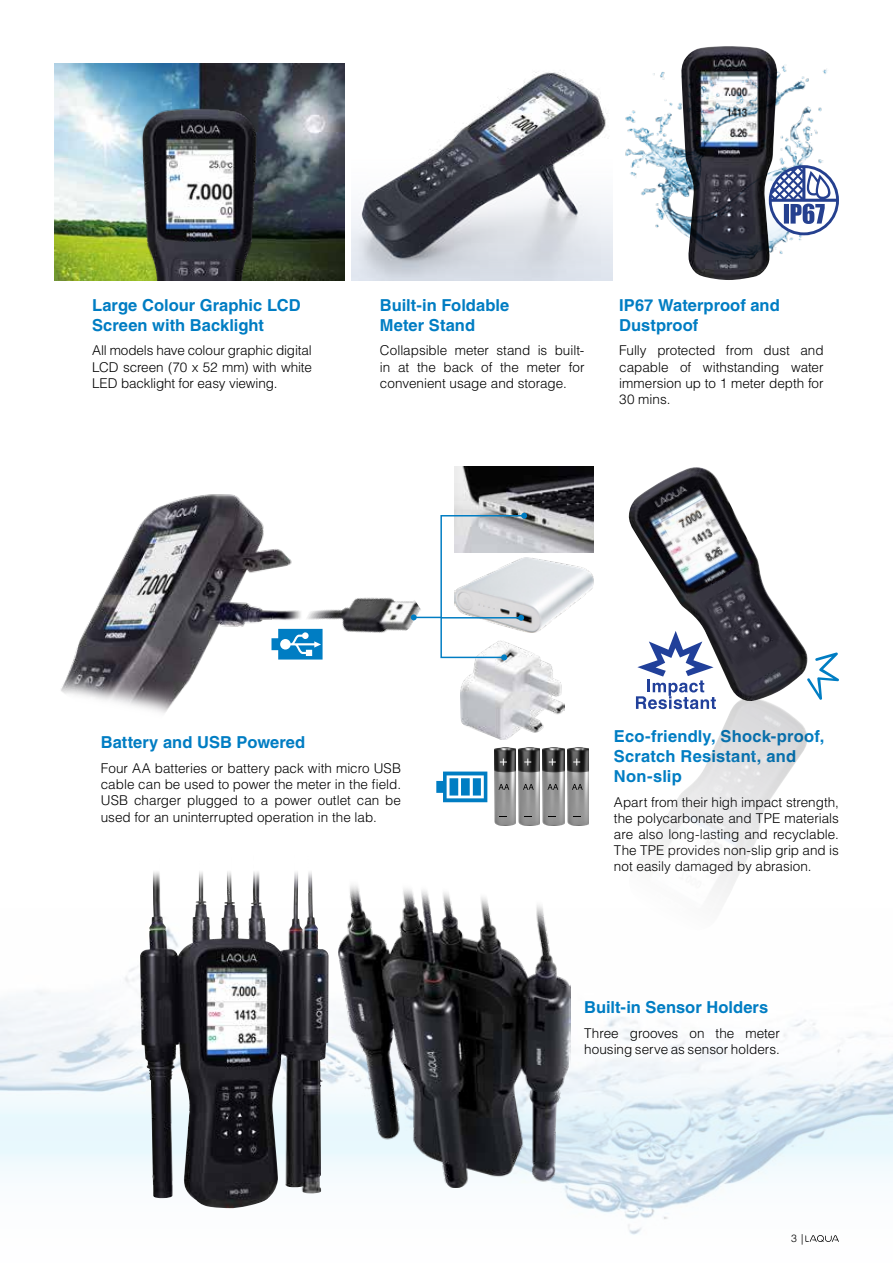
<style>
.page{position:relative;width:893px;height:1263px;background:#fff}
.page>*{position:absolute;margin:0;border:0;box-sizing:border-box;transform-origin:0 0}
.t1{font:700 16.5px/19.8px "Helvetica LT Std";letter-spacing:.005em;color:#007dc3}
.t2{font:300 13.5px/16.2px "Helvetica LT Std";color:#000;text-align:justify}
.t3{font:300 10.5px "Helvetica LT Std";color:#000}
</style>
<div class="page">
<img style="left:0;top:908px;width:893px;height:327px">
<svg style="left:0;top:1050px;width:1px;height:185px"></svg>
<svg style="left:805px;top:1235px;width:34px;height:7px"></svg>
<img style="left:339px;top:885px;width:232px;height:302px">
<img style="left:231px;top:872px;width:77px;height:79px">
<img style="left:54px;top:63px;width:290px;height:217px">
<img style="left:132px;top:104px;width:135px;height:176px">
<img style="left:352px;top:72px;width:261px;height:208px">
<img style="left:685px;top:46px;width:88px;height:234px">
<img style="left:625px;top:58px;width:202px;height:210px">
<svg style="left:769px;top:165px;width:70px;height:70px"></svg>
<img style="left:628px;top:702px;width:179px;height:229px">
<svg style="left:636px;top:702px;width:80px;height:7px"></svg>
<svg style="left:807px;top:652px;width:32px;height:48px"></svg>
<img style="left:628px;top:467px;width:179px;height:235px">
<img style="left:494px;top:748px;width:21px;height:78px">
<svg style="left:500px;top:758px;width:7px;height:7px"></svg>
<svg style="left:498px;top:784px;width:11px;height:6px"></svg>
<img style="left:518px;top:748px;width:22px;height:78px">
<svg style="left:524px;top:758px;width:7px;height:7px"></svg>
<svg style="left:523px;top:784px;width:11px;height:6px"></svg>
<img style="left:543px;top:748px;width:21px;height:78px">
<svg style="left:549px;top:758px;width:7px;height:7px"></svg>
<svg style="left:547px;top:784px;width:11px;height:6px"></svg>
<img style="left:567px;top:748px;width:22px;height:78px">
<svg style="left:573px;top:758px;width:7px;height:7px"></svg>
<svg style="left:572px;top:784px;width:11px;height:6px"></svg>
<svg style="left:436px;top:771px;width:51px;height:31px"></svg>
<img style="left:455px;top:466px;width:138px;height:86px">
<img style="left:527px;top:557px;width:67px;height:75px">
<img style="left:310px;top:597px;width:101px;height:63px">
<img style="left:61px;top:494px;width:249px;height:219px">
<svg style="left:271px;top:629px;width:52px;height:30px"></svg>
<img style="left:461px;top:651px;width:103px;height:89px">
<svg style="left:411px;top:513px;width:116px;height:147px"></svg>
<p class="t1" style="left:92px;top:295px;width:210px">Large Colour Graphic LCD<br>Screen with Backlight</p>
<p class="t2" style="left:92px;top:342px;width:221px">All models have colour graphic digital LCD screen (70 x 52 mm) with white LED backlight for easy viewing.</p>
<p class="t1" style="left:380px;top:295px;width:131px">Built-in Foldable<br>Meter Stand</p>
<p class="t2" style="left:380px;top:342px;width:206px">Collapsible meter stand is built&shy;in at the back of the meter for convenient usage and storage.</p>
<p class="t1" style="left:619px;top:295px;width:162px">IP67 Waterproof and<br>Dustproof</p>
<p class="t2" style="left:619px;top:342px;width:206px">Fully protected from dust and capable of withstanding water immersion up to 1 meter depth for 30 mins.</p>
<p class="t1" style="left:101px;top:732px;width:206px">Battery and USB Powered</p>
<p class="t2" style="left:101px;top:760px;width:302px">Four AA batteries or battery pack with micro USB cable can be used to power the meter in the field.<br>USB charger plugged to a power outlet can be used for an uninterrupted operation in the lab.</p>
<p class="t1" style="left:614px;top:726px;width:212px">Eco-friendly, Shock-proof,<br>Scratch Resistant, and<br>Non-slip</p>
<p class="t2" style="left:614px;top:794px;width:227px">Apart from their high impact strength, the polycarbonate and TPE materials are also long-lasting and recyclable.<br>The TPE provides non-slip grip and is not easily damaged by abrasion.</p>
<p class="t1" style="left:584px;top:997px;width:186px">Built-in Sensor Holders</p>
<p class="t2" style="left:584px;top:1025px;width:197px">Three grooves on the meter housing serve as sensor holders.</p>
<p class="t3" style="left:791px;top:1232px;width:14px">3 |</p>
</div>
